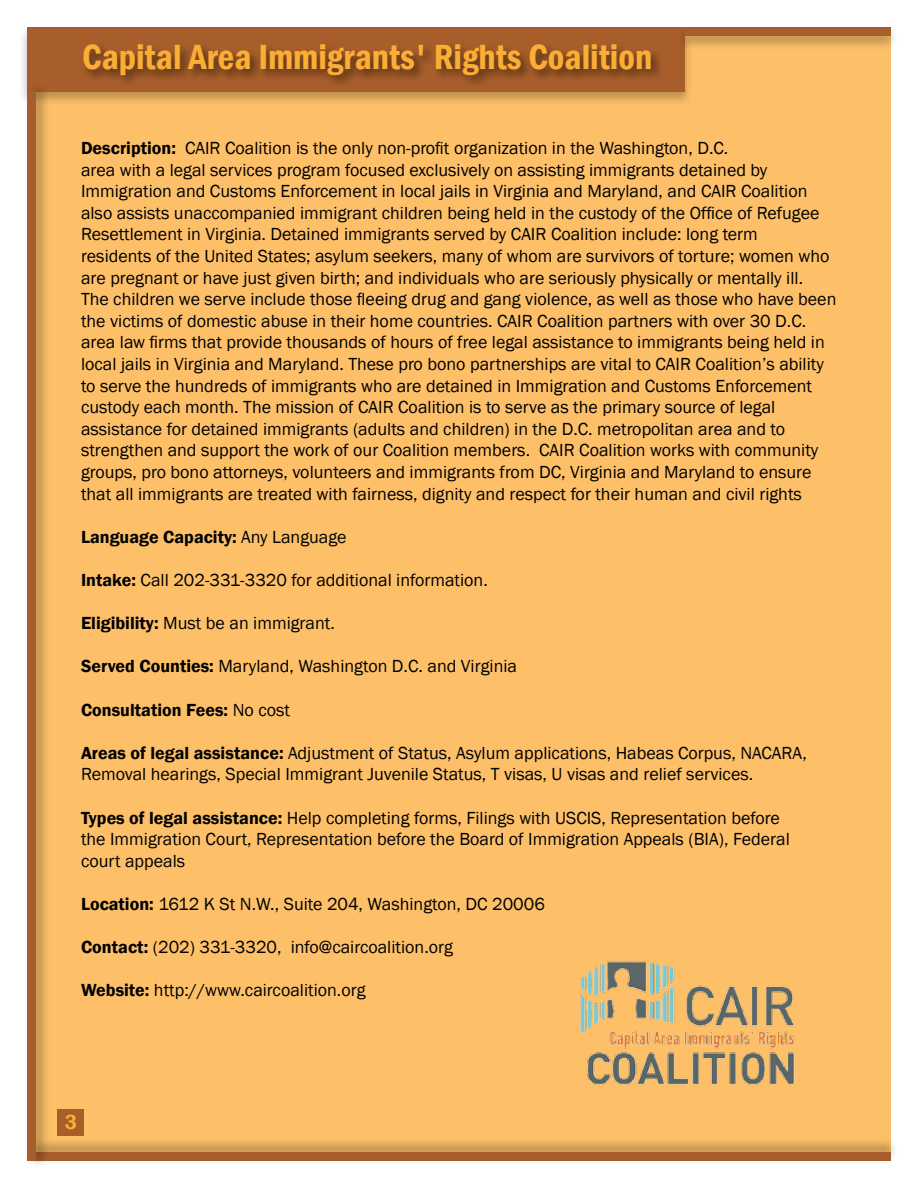
<style>
.page{position:relative;width:918px;height:1188px;background:#fff}
.page>*{position:absolute;margin:0;border:0;box-sizing:border-box;transform-origin:0 0}
.t1{font:600 condensed 36px "Franklin Gothic";color:#fbae34}
.t2{font:600 21px "Franklin Gothic";color:#fbae34}
.t3{font:18px/21.6px "Franklin Gothic";color:#000}
.t4{font:600 18px "Franklin Gothic";color:#000}
.s1{font-weight:600}
.s2{font-weight:400}
</style>
<div class="page">
<div style="left:35px;top:35px;width:856px;height:1126px;background:#fdc069"></div>
<img style="left:580px;top:961px;width:215px;height:124px">
<div style="left:19px;top:26px;width:674px;height:80px;background:#000;opacity:.25"></div>
<div style="left:27px;top:27px;width:658px;height:64px;background:#a85e2a"></div>
<div style="left:80px;top:41px;width:584px;height:47px;background:#000;opacity:.5"></div>
<div style="left:27px;top:1137px;width:872px;height:25px;background:#000;opacity:.25"></div>
<div style="left:36px;top:1152px;width:855px;height:9px;background:#a85e2a"></div>
<div style="left:676px;top:26px;width:223px;height:25px;background:#000;opacity:.25"></div>
<div style="left:685px;top:27px;width:206px;height:9px;background:#a85e2a"></div>
<div style="left:26px;top:82px;width:25px;height:1087px;background:#000;opacity:.25"></div>
<div style="left:27px;top:91px;width:9px;height:1070px;background:#a85e2a"></div>
<div style="left:57px;top:1110px;width:27px;height:26px;background:#a85e2a"></div>
<h1 class="t1" style="left:82px;top:33px;width:572px">Capital Area Immigrants' Rights Coalition</h1>
<p class="t3" style="left:81px;top:138px;width:757px"><span class="s1">Description:</span> CAIR Coalition is the only non-profit organization in the Washington, D.C.<br>area with a legal services program focused exclusively on assisting immigrants detained by Immigration and Customs Enforcement in local jails in Virginia and Maryland, and CAIR Coalition also assists unaccompanied immigrant children being held in the custody of the Office of Refugee Resettlement in Virginia. Detained immigrants served by CAIR Coalition include: long term<br>residents of the United States; asylum seekers, many of whom are survivors of torture; women who are pregnant or have just given birth; and individuals who are seriously physically or mentally ill.<br>The children we serve include those fleeing drug and gang violence, as well as those who have been the victims of domestic abuse in their home countries. CAIR Coalition partners with over 30 D.C. area law firms that provide thousands of hours of free legal assistance to immigrants being held in local jails in Virginia and Maryland. These pro bono partnerships are vital to CAIR Coalition’s ability to serve the hundreds of immigrants who are detained in Immigration and Customs Enforcement custody each month. The mission of CAIR Coalition is to serve as the primary source of legal assistance for detained immigrants (adults and children) in the D.C. metropolitan area and to strengthen and support the work of our Coalition members. CAIR Coalition works with community groups, pro bono attorneys, volunteers and immigrants from DC, Virginia and Maryland to ensure that all immigrants are treated with fairness, dignity and respect for their human and civil rights</p>
<p class="t4" style="left:81px;top:526px;width:267px">Language Capacity: <span class="s2">Any Language</span></p>
<p class="t3" style="left:81px;top:570px;width:408px"><span class="s1">Intake:</span> Call 202-331-3320 for additional information.</p>
<p class="t3" style="left:81px;top:613px;width:255px"><span class="s1">Eligibility:</span> Must be an immigrant.</p>
<p class="t3" style="left:81px;top:656px;width:438px"><span class="s1">Served Counties:</span> Maryland, Washington D.C. and Virginia</p>
<p class="t4" style="left:81px;top:699px;width:210px">Consultation Fees: <span class="s2">No cost</span></p>
<p class="t3" style="left:81px;top:742px;width:727px"><span class="s1">Areas of legal assistance:</span> Adjustment of Status, Asylum applications, Habeas Corpus, NACARA,<br>Removal hearings, Special Immigrant Juvenile Status, T visas, U visas and relief services.</p>
<p class="t3" style="left:81px;top:807px;width:710px"><span class="s1">Types of legal assistance:</span> Help completing forms, Filings with USCIS, Representation before the Immigration Court, Representation before the Board of Immigration Appeals (BIA), Federal court appeals</p>
<p class="t3" style="left:81px;top:894px;width:465px"><span class="s1">Location:</span> 1612 K St N.W., Suite 204, Washington, DC 20006</p>
<p class="t3" style="left:81px;top:937px;width:373px"><span class="s1">Contact:</span> (202) 331-3320, info@caircoalition.org</p>
<p class="t3" style="left:81px;top:980px;width:286px"><span class="s1">Website:</span> http://www.caircoalition.org</p>
<p class="t2" style="left:65px;top:1109px;width:14px">3</p>
</div>
